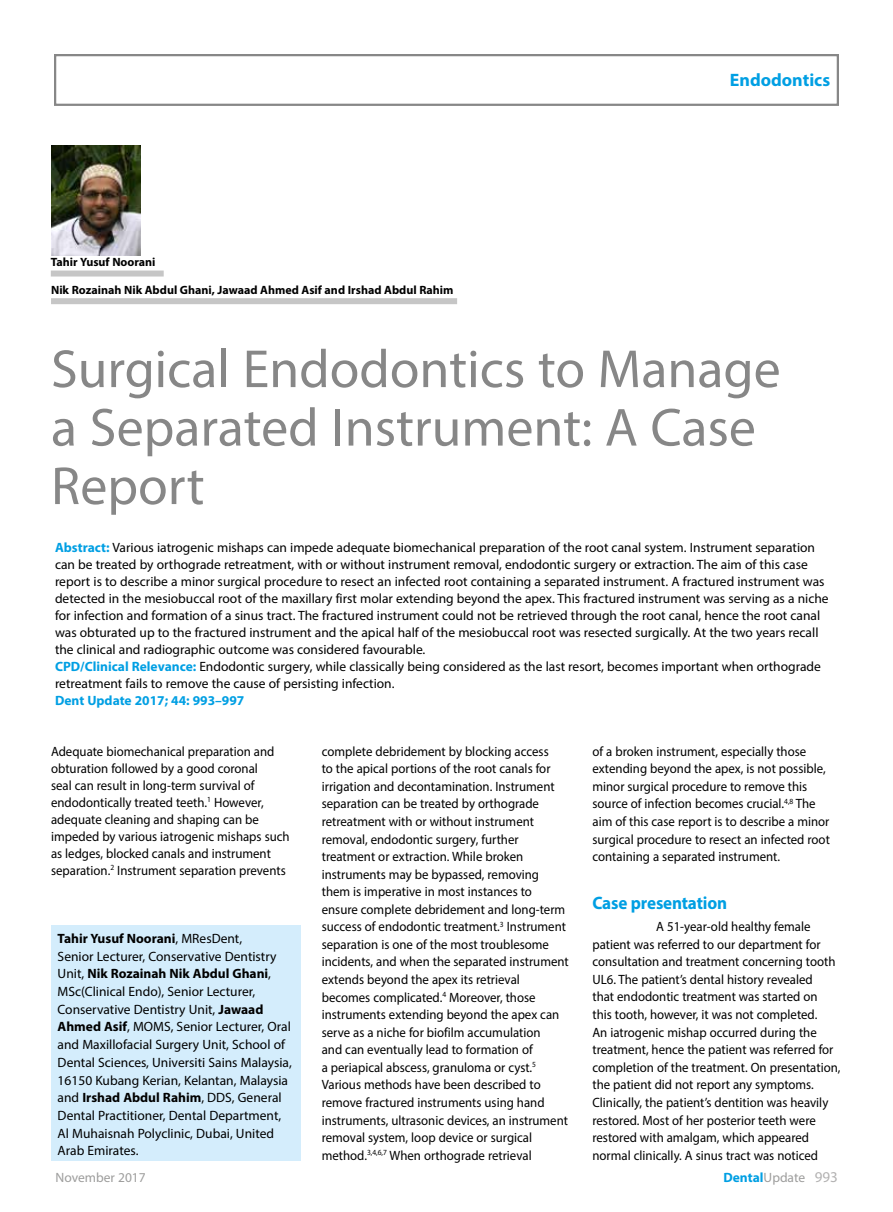
<style>
.page{position:relative;width:893px;height:1212px;background:#fff}
.page>*{position:absolute;margin:0;border:0;box-sizing:border-box;transform-origin:0 0}
.t1{font:54px/58.5px "Myriad Pro";color:#878787}
.t2{font:700 18px "Myriad Pro";letter-spacing:-.01em;color:#009fe3;scale:.95 1}
.t3{font:700 18px "Myriad Pro";letter-spacing:-.01em;color:#009fe3}
.t4{font:13.5px/17.5px "Myriad Pro";color:#000;scale:.95 1}
.t5{font:13.5px/17.7px "Myriad Pro";color:#000}
.t6{font:700 13.5px "Myriad Pro";color:#009fe3}
.t7{font:13.5px "Myriad Pro";color:#9d9d9c}
.t8{font:700 12px "Myriad Pro";color:#000}
.s1{font-weight:700;color:#009fe3}
.s2{font-weight:700}
.s3{font-weight:400;color:#9d9d9c}
.s4{font-weight:400;font-size:15px;color:#b3b2b2}
</style>
<div class="page">
<div style="left:54px;top:54px;width:785px;height:52px;border:2px solid #878787"></div>
<div style="left:51px;top:925px;width:249px;height:236px;background:#d4edfc"></div>
<img style="left:51px;top:145px;width:89px;height:111px">
<div style="left:51px;top:270px;width:113px;height:6px;background:#c6c6c6"></div>
<div style="left:51px;top:298px;width:406px;height:6px;background:#c6c6c6"></div>
<p class="t8" style="left:51px;top:254px;width:106px">Tahir Yusuf Noorani</p>
<p class="t8" style="left:51px;top:282px;width:404px">Nik Rozainah Nik Abdul Ghani, Jawaad Ahmed Asif and Irshad Abdul Rahim</p>
<h2 class="t3" style="left:730px;top:68px;width:102px">Endodontics</h2>
<h1 class="t1" style="left:51px;top:339px;width:731px">Surgical Endodontics to Manage a Separated Instrument: A Case<br>Report</h1>
<p class="t5" style="left:55px;top:538px;width:775px;line-height:17px"><span class="s1">Abstract:</span> Various iatrogenic mishaps can impede adequate biomechanical preparation of the root canal system. Instrument separation can be treated by orthograde retreatment, with or without instrument removal, endodontic surgery or extraction. The aim of this case report is to describe a minor surgical procedure to resect an infected root containing a separated instrument. A fractured instrument was detected in the mesiobuccal root of the maxillary first molar extending beyond the apex. This fractured instrument was serving as a niche for infection and formation of a sinus tract. The fractured instrument could not be retrieved through the root canal, hence the root canal was obturated up to the fractured instrument and the apical half of the mesiobuccal root was resected surgically. At the two years recall the clinical and radiographic outcome was considered favourable.<br><span class="s1">CPD/Clinical Relevance:</span> Endodontic surgery, while classically being considered as the last resort, becomes important when orthograde retreatment fails to remove the cause of persisting infection.</p>
<p class="t6" style="left:55px;top:691px;width:191px">Dent Update 2017; 44: 993–997</p>
<p class="t4" style="left:51px;top:742px;width:253px;line-height:17px">Adequate biomechanical preparation and obturation followed by a good coronal<br>seal can result in long-term survival of endodontically treated teeth.<sup>1</sup> However, adequate cleaning and shaping can be impeded by various iatrogenic mishaps such as ledges, blocked canals and instrument separation.<sup>2</sup> Instrument separation prevents</p>
<p class="t4" style="left:592px;top:742px;width:251px">of a broken instrument, especially those extending beyond the apex, is not possible, minor surgical procedure to remove this source of infection becomes crucial.<sup>4,8</sup> The aim of this case report is to describe a minor surgical procedure to resect an infected root containing a separated instrument.</p>
<h2 class="t2" style="left:592px;top:891px;width:143px">Case presentation</h2>
<p class="t4" style="left:592px;top:917px;width:263px;text-indent:64px">A 51-year-old healthy female patient was referred to our department for consultation and treatment concerning tooth UL6. The patient’s dental history revealed<br>that endodontic treatment was started on<br>this tooth, however, it was not completed.<br>An iatrogenic mishap occurred during the treatment, hence the patient was referred for completion of the treatment. On presentation, the patient did not report any symptoms.<br>Clinically, the patient’s dentition was heavily restored. Most of her posterior teeth were restored with amalgam, which appeared normal clinically. A sinus tract was noticed</p>
<p class="t4" style="left:322px;top:742px;width:262px">complete debridement by blocking access<br>to the apical portions of the root canals for irrigation and decontamination. Instrument separation can be treated by orthograde retreatment with or without instrument removal, endodontic surgery, further treatment or extraction. While broken instruments may be bypassed, removing them is imperative in most instances to ensure complete debridement and long-term success of endodontic treatment.<sup>3</sup> Instrument separation is one of the most troublesome incidents, and when the separated instrument extends beyond the apex its retrieval becomes complicated.<sup>4</sup> Moreover, those instruments extending beyond the apex can serve as a niche for biofilm accumulation<br>and can eventually lead to formation of<br>a periapical abscess, granuloma or cyst.<sup>5<br></sup>Various methods have been described to remove fractured instruments using hand instruments, ultrasonic devices, an instrument removal system, loop device or surgical method.<sup>3,4,6,7</sup> When orthograde retrieval</p>
<p class="t5" style="left:58px;top:929px;width:236px"><span class="s2">Tahir Yusuf Noorani</span>, MResDent,<br>Senior Lecturer, Conservative Dentistry Unit, <span class="s2">Nik Rozainah Nik Abdul Ghani</span>, MSc(Clinical Endo), Senior Lecturer, Conservative Dentistry Unit, <span class="s2">Jawaad Ahmed Asif</span>, MOMS, Senior Lecturer, Oral and Maxillofacial Surgery Unit, School of Dental Sciences, Universiti Sains Malaysia, 16150 Kubang Kerian, Kelantan, Malaysia and <span class="s2">Irshad Abdul Rahim</span>, DDS, General Dental Practitioner, Dental Department, Al Muhaisnah Polyclinic, Dubai, United Arab Emirates.</p>
<p class="t7" style="left:56px;top:1168px;width:92px">November 2017</p>
<p class="t6" style="left:723px;top:1168px;width:116px">Dental<span class="s3">Update</span> <span class="s4">993</span></p>
</div>
